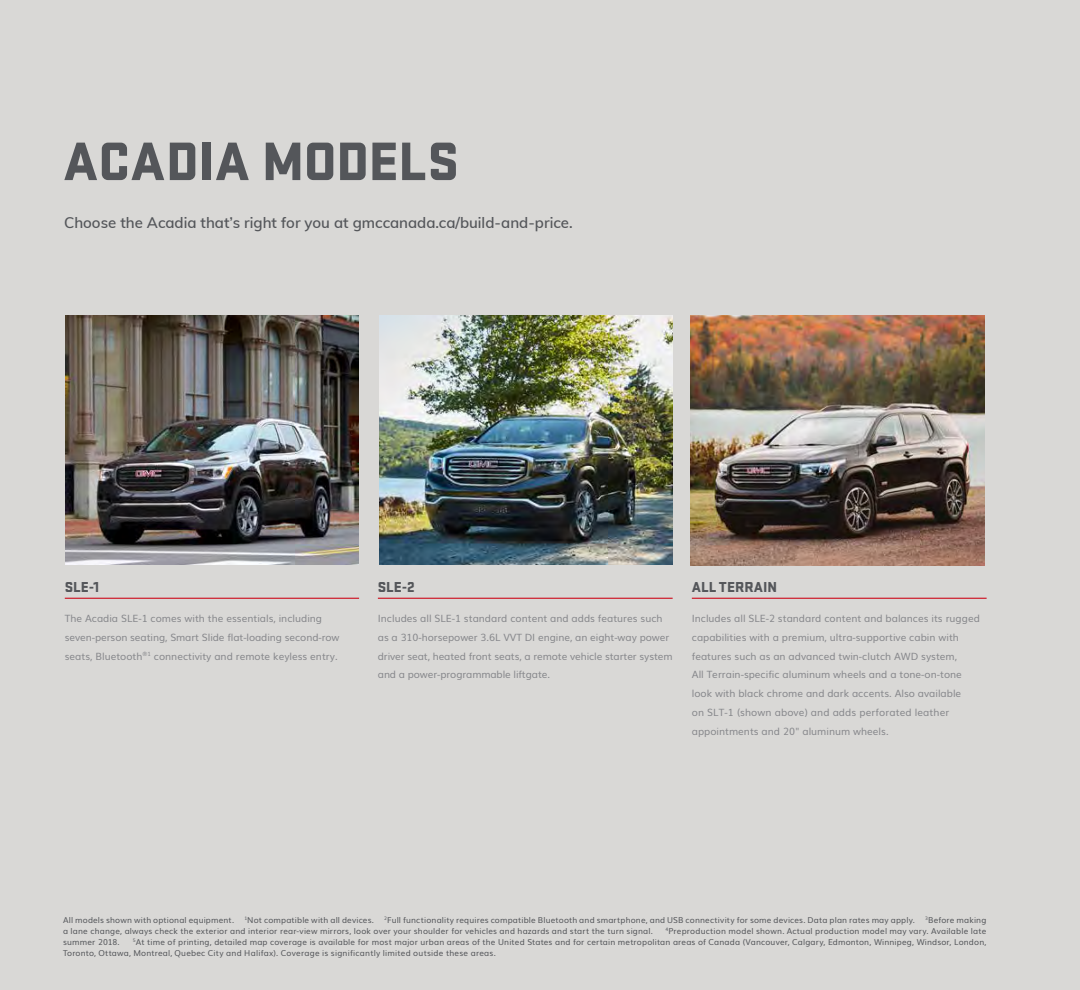
<style>
.page{position:relative;width:1080px;height:990px;background:#d9d8d6}
.page>*{position:absolute;margin:0;border:0;box-sizing:border-box;transform-origin:0 0}
.t1{font:900 56.25px "Stratum GMC";letter-spacing:-.005em;color:#54565a}
.t2{font:600 15px "Muli";color:#54565a}
.F_Os_Subhead{font:900 15px "Stratum GMC";color:#54565a}
.F_Os_Body_Copy_CG11{font:10px/18.8px "Muli";color:#87888c}
.Disclaimer_Muli_6_5p{font:8.12px/11.2px "Muli";letter-spacing:.02em;color:#54565a}
</style>
<div class="page">
<hr style="left:378px;top:598px;width:295px;height:1px;background:#ce202f">
<hr style="left:692px;top:598px;width:295px;height:1px;background:#ce202f">
<hr style="left:65px;top:598px;width:294px;height:1px;background:#ce202f">
<img style="left:66px;top:315px;width:293px;height:249px">
<img style="left:379px;top:315px;width:293px;height:249px">
<img style="left:691px;top:316px;width:293px;height:249px">
<p class="t1" style="left:63px;top:120px;width:397px">ACADIA MODELS</p>
<p class="t2" style="left:64px;top:212px;width:510px">Choose the Acadia that’s right for you at gmccanada.ca/build-and-price.</p>
<p class="F_Os_Subhead" style="left:65px;top:576px;width:36px">SLE-1</p>
<p class="F_Os_Body_Copy_CG11" style="left:65px;top:608px;width:276px">The Acadia SLE-1 comes with the essentials, including seven-person seating, Smart Slide flat-loading second-row seats, Bluetooth<sup>®1</sup> connectivity and remote keyless entry.</p>
<p class="F_Os_Subhead" style="left:378px;top:576px;width:38px">SLE-2</p>
<p class="F_Os_Body_Copy_CG11" style="left:378px;top:608px;width:296px">Includes all SLE-1 standard content and adds features such as a 310-horsepower 3.6L VVT DI engine, an eight-way power driver seat, heated front seats, a remote vehicle starter system and a power-programmable liftgate.</p>
<p class="F_Os_Subhead" style="left:692px;top:576px;width:87px">ALL TERRAIN</p>
<p class="F_Os_Body_Copy_CG11" style="left:692px;top:608px;width:290px">Includes all SLE-2 standard content and balances its rugged capabilities with a premium, ultra-supportive cabin with features such as an advanced twin-clutch AWD system,<br>All Terrain-specific aluminum wheels and a tone-on-tone look with black chrome and dark accents. Also available<br>on SLT-1 (shown above) and adds perforated leather appointments and 20" aluminum wheels.</p>
<p class="Disclaimer_Muli_6_5p" style="left:63px;top:913px;width:173px">All models shown with optional equipment.</p>
<p class="Disclaimer_Muli_6_5p" style="left:244px;top:913px;width:131px"><sup>1</sup>Not compatible with all devices.</p>
<p class="Disclaimer_Muli_6_5p" style="left:384px;top:913px;width:532px"><sup>2</sup>Full functionality requires compatible Bluetooth and smartphone, and USB connectivity for some devices. Data plan rates may apply.</p>
<p class="Disclaimer_Muli_6_5p" style="left:925px;top:913px;width:63px"><sup>3</sup>Before making</p>
<p class="Disclaimer_Muli_6_5p" style="left:63px;top:925px;width:591px">a lane change, always check the exterior and interior rear-view mirrors, look over your shoulder for vehicles and hazards and start the turn signal.</p>
<p class="Disclaimer_Muli_6_5p" style="left:665px;top:925px;width:322px"><sup>4</sup>Preproduction model shown. Actual production model may vary. Available late</p>
<p class="Disclaimer_Muli_6_5p" style="left:63px;top:936px;width:58px">summer 2018.</p>
<p class="Disclaimer_Muli_6_5p" style="left:63px;top:936px;width:925px;text-indent:70px"><sup>5</sup>At time of printing, detailed map coverage is available for most major urban areas of the United States and for certain metropolitan areas of Canada (Vancouver, Calgary, Edmonton, Winnipeg, Windsor, London,<br>Toronto, Ottawa, Montreal, Quebec City and Halifax). Coverage is significantly limited outside these areas.</p>
</div>
